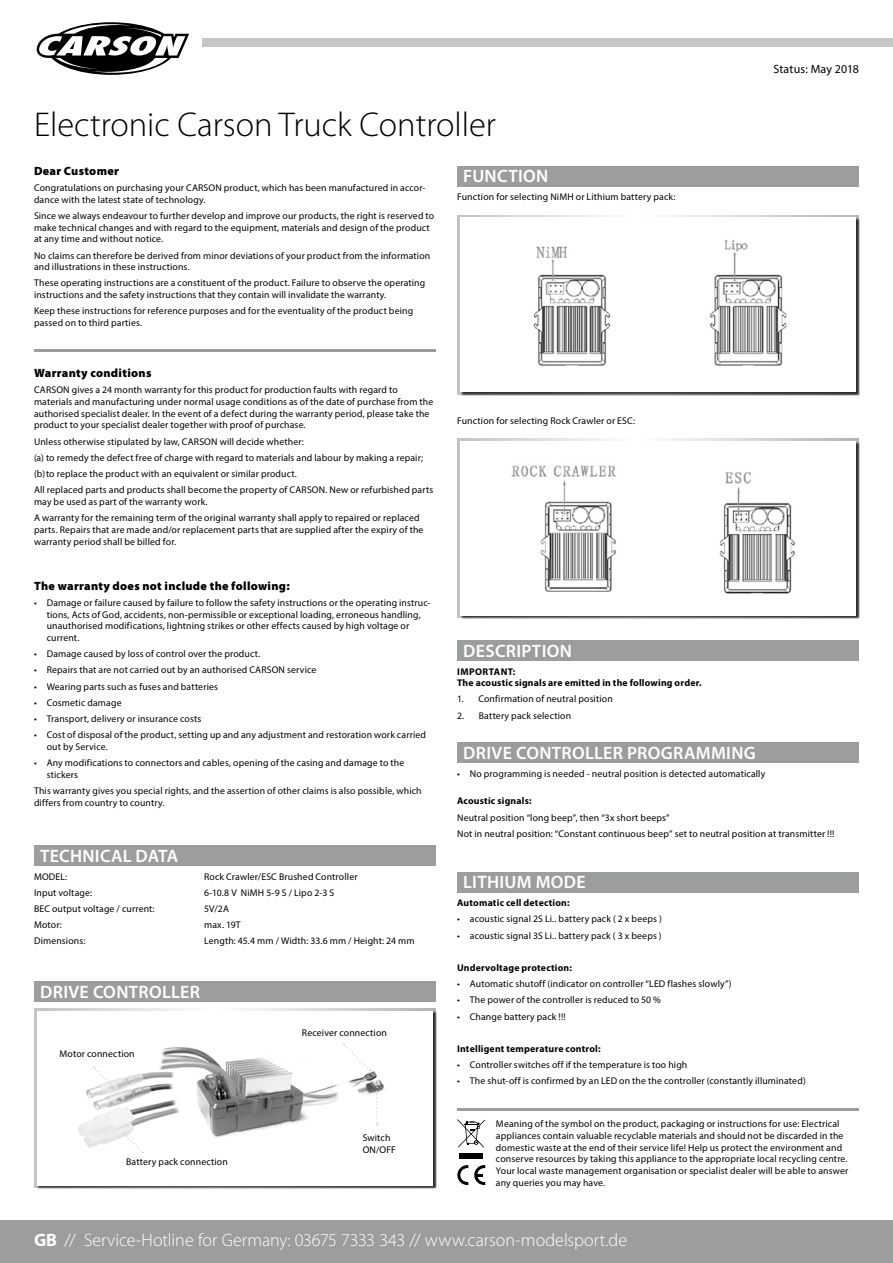
<style>
.page{position:relative;width:893px;height:1263px;background:#fff}
.page>*{position:absolute;margin:0;border:0;box-sizing:border-box;transform-origin:0 0}
.t1{font:300 34.5px "Myriad Pro";color:#000}
.t2{font:600 18px "Myriad Pro";letter-spacing:.015em;color:#fff}
.t3{font:300 18px "Myriad Pro";color:#fff}
.t4{font:900 12px "Myriad Pro";letter-spacing:.025em;color:#000}
.t5{font:12px "Myriad Pro";letter-spacing:.01em;color:#000}
.t6{font:9.75px/11.7px "Myriad Pro";letter-spacing:.015em;color:#000}
.t7{font:700 9.75px/11.7px "Myriad Pro";letter-spacing:.02em;color:#000}
.s1{font-weight:700}
</style>
<div class="page">
<div style="left:0;top:1220px;width:893px;height:43px;background:#9c9d9d"></div>
<div style="left:202px;top:38px;width:691px;height:9px;background:#c5c6c6"></div>
<svg style="left:36px;top:22px;width:153px;height:53px"></svg>
<div style="left:457px;top:166px;width:402px;height:21px;background:#9c9d9d"></div>
<svg style="left:457px;top:215px;width:402px;height:179px"></svg>
<div style="left:460px;top:218px;width:400px;height:178px;background:#000;opacity:.75"></div>
<div style="left:460px;top:218px;width:396px;height:174px;background:#fff"></div>
<img style="left:533px;top:240px;width:254px;height:126px">
<div style="left:460px;top:442px;width:400px;height:177px;background:#000;opacity:.75"></div>
<div style="left:460px;top:441px;width:396px;height:174px;background:#fff"></div>
<img style="left:511px;top:465px;width:284px;height:129px">
<div style="left:457px;top:640px;width:402px;height:21px;background:#9c9d9d"></div>
<div style="left:457px;top:742px;width:402px;height:21px;background:#9c9d9d"></div>
<div style="left:457px;top:872px;width:402px;height:21px;background:#9c9d9d"></div>
<hr style="left:457px;top:1108px;width:402px;height:3px;background:#9c9d9d">
<div style="left:460px;top:1153px;width:23px;height:6px;background:#000"></div>
<svg style="left:457px;top:1119px;width:28px;height:28px"></svg>
<svg style="left:457px;top:1165px;width:11px;height:20px"></svg>
<svg style="left:474px;top:1165px;width:11px;height:20px"></svg>
<div style="left:34px;top:981px;width:402px;height:21px;background:#9c9d9d"></div>
<svg style="left:34px;top:1008px;width:402px;height:180px"></svg>
<div style="left:37px;top:1011px;width:400px;height:178px;background:#000;opacity:.75"></div>
<div style="left:37px;top:1011px;width:396px;height:174px;background:#fff"></div>
<img style="left:78px;top:1047px;width:306px;height:101px">
<div style="left:34px;top:845px;width:402px;height:21px;background:#9c9d9d"></div>
<hr style="left:34px;top:349px;width:402px;height:3px;background:#9c9d9d">
<svg style="left:343px;top:1043px;width:28px;height:28px"></svg>
<svg style="left:376px;top:1087px;width:2px;height:38px"></svg>
<svg style="left:124px;top:1133px;width:20px;height:20px"></svg>
<svg style="left:93px;top:1066px;width:21px;height:21px"></svg>
<h1 class="t1" style="left:34px;top:104px;width:463px">Electronic Carson Truck Controller</h1>
<p class="t4" style="left:34px;top:163px;width:87px">Dear Customer</p>
<p class="t6" style="left:34px;top:182px;width:393px">Congratulations on purchasing your CARSON product, which has been manufactured in accor&shy;dance with the latest state of technology.</p>
<p class="t6" style="left:34px;top:210px;width:402px">Since we always endeavour to further develop and improve our products, the right is reserved to make technical changes and with regard to the equipment, materials and design of the product at any time and without notice.</p>
<p class="t6" style="left:34px;top:249px;width:398px">No claims can therefore be derived from minor deviations of your product from the information and illustrations in these instructions.</p>
<p class="t6" style="left:34px;top:277px;width:393px">These operating instructions are a constituent of the product. Failure to observe the operating instructions and the safety instructions that they contain will invalidate the warranty.</p>
<p class="t6" style="left:34px;top:305px;width:381px">Keep these instructions for reference purposes and for the eventuality of the product being passed on to third parties.</p>
<h2 class="t2" style="left:463px;top:165px;width:87px">FUNCTION</h2>
<p class="t6" style="left:457px;top:191px;width:220px">Function for selecting NiMH or Lithium battery pack:</p>
<p class="t5" style="left:773px;top:61px;width:87px">Status: May 2018</p>
<p class="t4" style="left:34px;top:365px;width:119px">Warranty conditions</p>
<p class="t6" style="left:34px;top:384px;width:401px">CARSON gives a 24 month warranty for this product for production faults with regard to materials and manufacturing under normal usage conditions as of the date of purchase from the authorised specialist dealer. In the event of a defect during the warranty period, please take the product to your specialist dealer together with proof of purchase.</p>
<p class="t6" style="left:34px;top:433px;width:401px;line-height:16.2px">Unless otherwise stipulated by law, CARSON will decide whether:<br>(a) to remedy the defect free of charge with regard to materials and labour by making a repair; (b)to replace the product with an equivalent or similar product.<br>All replaced parts and products shall become the property of CARSON. New or refurbished parts</p>
<p class="t6" style="left:34px;top:493px;width:387px;line-height:16.2px">may be used as part of the warranty work.<br>A warranty for the remaining term of the original warranty shall apply to repaired or replaced</p>
<p class="t6" style="left:34px;top:523px;width:391px">parts. Repairs that are made and/or replacement parts that are supplied after the expiry of the warranty period shall be billed for.</p>
<p class="t4" style="left:34px;top:578px;width:257px">The warranty does not include the following:</p>
<p class="t6" style="left:47px;top:597px;width:385px;text-indent:-13px">• Damage or failure caused by failure to follow the safety instructions or the operating instruc&shy;tions, Acts of God, accidents, non-permissible or exceptional loading, erroneous handling, unauthorised modifications, lightning strikes or other effects caused by high voltage or current.</p>
<p class="t6" style="left:34px;top:648px;width:228px">• Damage caused by loss of control over the product.</p>
<p class="t6" style="left:34px;top:664px;width:284px">• Repairs that are not carried out by an authorised CARSON service</p>
<p class="t6" style="left:34px;top:680px;width:186px">• Wearing parts such as fuses and batteries</p>
<p class="t6" style="left:34px;top:696px;width:89px">• Cosmetic damage</p>
<p class="t6" style="left:34px;top:713px;width:169px">• Transport, delivery or insurance costs</p>
<p class="t6" style="left:47px;top:729px;width:381px;text-indent:-13px">• Cost of disposal of the product, setting up and any adjustment and restoration work carried out by Service.</p>
<p class="t6" style="left:47px;top:757px;width:359px;text-indent:-13px">• Any modifications to connectors and cables, opening of the casing and damage to the stickers</p>
<p class="t6" style="left:34px;top:785px;width:389px">This warranty gives you special rights, and the assertion of other claims is also possible, which differs from country to country.</p>
<h2 class="t2" style="left:40px;top:844px;width:140px">TECHNICAL DATA</h2>
<p class="t6" style="left:34px;top:870px;width:35px">MODEL:</p>
<p class="t6" style="left:204px;top:870px;width:155px">Rock Crawler/ESC Brushed Controller</p>
<p class="t6" style="left:34px;top:887px;width:60px">Input voltage:</p>
<p class="t6" style="left:204px;top:887px;width:132px">6-10.8 V NiMH 5-9 S / Lipo 2-3 S</p>
<p class="t6" style="left:34px;top:903px;width:122px">BEC output voltage / current:</p>
<p class="t6" style="left:204px;top:903px;width:26px">5V/2A</p>
<p class="t6" style="left:34px;top:919px;width:29px">Motor:</p>
<p class="t6" style="left:204px;top:919px;width:38px">max. 19T</p>
<p class="t6" style="left:34px;top:935px;width:53px">Dimensions:</p>
<p class="t6" style="left:204px;top:935px;width:212px">Length: 45.4 mm / Width: 33.6 mm / Height: 24 mm</p>
<h2 class="t2" style="left:40px;top:980px;width:161px">DRIVE CONTROLLER</h2>
<p class="t6" style="left:60px;top:1048px;width:77px">Motor connection</p>
<p class="t6" style="left:126px;top:1156px;width:103px">Battery pack connection</p>
<p class="t6" style="left:302px;top:1027px;width:87px">Receiver connection</p>
<p class="t6" style="left:363px;top:1132px;width:35px">Switch<br>ON/OFF</p>
<p class="t6" style="left:457px;top:414px;width:179px">Function for selecting Rock Crawler or ESC:</p>
<h2 class="t2" style="left:463px;top:639px;width:110px">DESCRIPTION</h2>
<p class="t7" style="left:457px;top:665px;width:246px">IMPORTANT:<br>The acoustic signals are emitted in the following order.</p>
<p class="t6" style="left:457px;top:693px;width:157px">1. Confirmation of neutral position</p>
<p class="t6" style="left:457px;top:709px;width:116px">2. Battery pack selection</p>
<h2 class="t2" style="left:463px;top:741px;width:294px">DRIVE CONTROLLER PROGRAMMING</h2>
<p class="t6" style="left:457px;top:767px;width:310px">• No programming is needed - neutral position is detected automatically</p>
<p class="t7" style="left:457px;top:795px;width:76px">Acoustic signals:</p>
<p class="t6" style="left:457px;top:809px;width:379px;line-height:16.2px">Neutral position “long beep”, then “3x short beeps”<br>Not in neutral position: “Constant continuous beep” set to neutral position at transmitter !!!</p>
<h2 class="t2" style="left:463px;top:871px;width:124px">LITHIUM MODE</h2>
<p class="t7" style="left:457px;top:897px;width:114px">Automatic cell detection:</p>
<p class="t6" style="left:457px;top:913px;width:206px">• acoustic signal 2S Li.. battery pack ( 2 x beeps )</p>
<p class="t6" style="left:457px;top:929px;width:206px">• acoustic signal 3S Li.. battery pack ( 3 x beeps )</p>
<p class="t7" style="left:457px;top:961px;width:116px">Undervoltage protection:</p>
<p class="t6" style="left:457px;top:978px;width:276px">• Automatic shutoff (indicator on controller “LED flashes slowly”)</p>
<p class="t6" style="left:457px;top:994px;width:205px">• The power of the controller is reduced to 50 %</p>
<p class="t6" style="left:457px;top:1010px;width:110px">• Change battery pack !!!</p>
<p class="t7" style="left:457px;top:1042px;width:145px">Intelligent temperature control:</p>
<p class="t6" style="left:457px;top:1059px;width:232px">• Controller switches off if the temperature is too high</p>
<p class="t6" style="left:457px;top:1075px;width:350px">• The shut-off is confirmed by an LED on the the controller (constantly illuminated)</p>
<p class="t6" style="left:496px;top:1118px;width:354px">Meaning of the symbol on the product, packaging or instructions for use: Electrical appliances contain valuable recyclable materials and should not be discarded in the domestic waste at the end of their service life! Help us protect the environment and conserve resources by taking this appliance to the appropriate local recycling centre.<br>Your local waste management organisation or specialist dealer will be able to answer any queries you may have.</p>
<h2 class="t3" style="left:34px;top:1229px;width:595px"><span class="s1">GB</span> // Service-Hotline for Germany: 03675 7333 343 // www.carson-modelsport.de</h2>
</div>
